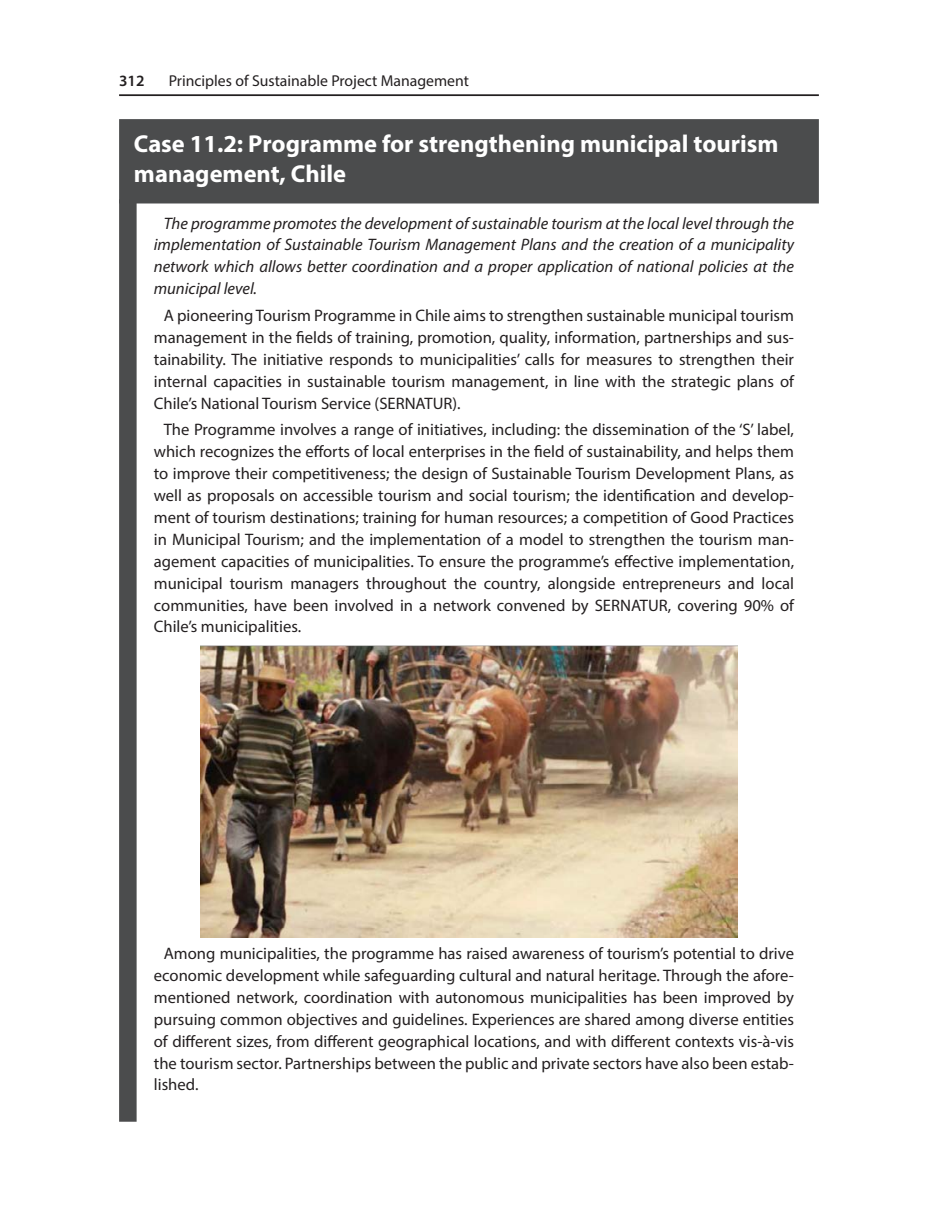
<style>
.page{position:relative;width:938px;height:1221px;background:#fff}
.page>*{position:absolute;margin:0;border:0;box-sizing:border-box;transform-origin:0 0}
.BoxHead{font:700 24.5px/29.4px "Myriad Pro";color:#fff}
.BoxText{font:16.62px/21.9px "Myriad Pro";color:#231f20;text-align:justify}
.BoxText-2{font:italic 16.62px/21.9px "Myriad Pro";color:#231f20;text-align:justify}
.t1{font:15.75px "Myriad Pro";color:#231f20}
.t2{font:600 15.75px "Myriad Pro";color:#231f20}
</style>
<div class="page">
<hr style="left:119px;top:94px;width:700px;height:2px;background:#231f20">
<div style="left:119px;top:119px;width:700px;height:84px;background:#4b4c4d;border:2px solid #4b4c4d"></div>
<div style="left:119px;top:199px;width:18px;height:922px;background:#4b4c4d"></div>
<img style="left:201px;top:645px;width:536px;height:292px">
<p class="t2" style="left:119px;top:71px;width:27px">312</p>
<p class="t1" style="left:169px;top:71px;width:302px">Principles of Sustainable Project Management</p>
<p class="BoxHead" style="left:134px;top:129px;width:646px">Case 11.2: Programme for strengthening municipal tourism management, Chile</p>
<p class="BoxText-2" style="left:154px;top:212px;width:641px;text-indent:10px">The programme promotes the development of sustainable tourism at the local level through the implementation of Sustainable Tourism Management Plans and the creation of a municipality network which allows better coordination and a proper application of national policies at the municipal level.</p>
<p class="BoxText" style="left:154px;top:304px;width:641px;text-indent:10px">A pioneering Tourism Programme in Chile aims to strengthen sustainable municipal tourism management in the fields of training, promotion, quality, information, partnerships and sus&shy;tainability. The initiative responds to municipalities’ calls for measures to strengthen their internal capacities in sustainable tourism management, in line with the strategic plans of Chile’s National Tourism Service (SERNATUR).</p>
<p class="BoxText" style="left:154px;top:418px;width:642px;text-indent:10px">The Programme involves a range of initiatives, including: the dissemination of the ‘S’ label, which recognizes the efforts of local enterprises in the field of sustainability, and helps them to improve their competitiveness; the design of Sustainable Tourism Development Plans, as well as proposals on accessible tourism and social tourism; the identification and develop&shy;ment of tourism destinations; training for human resources; a competition of Good Practices in Municipal Tourism; and the implementation of a model to strengthen the tourism man&shy;agement capacities of municipalities. To ensure the programme’s effective implementation, municipal tourism managers throughout the country, alongside entrepreneurs and local communities, have been involved in a network convened by SERNATUR, covering 90% of Chile’s municipalities.</p>
<p class="BoxText" style="left:154px;top:942px;width:641px;text-indent:10px">Among municipalities, the programme has raised awareness of tourism’s potential to drive economic development while safeguarding cultural and natural heritage. Through the afore&shy;mentioned network, coordination with autonomous municipalities has been improved by pursuing common objectives and guidelines. Experiences are shared among diverse entities of different sizes, from different geographical locations, and with different contexts vis-à-vis the tourism sector. Partnerships between the public and private sectors have also been estab&shy;lished.</p>
</div>
